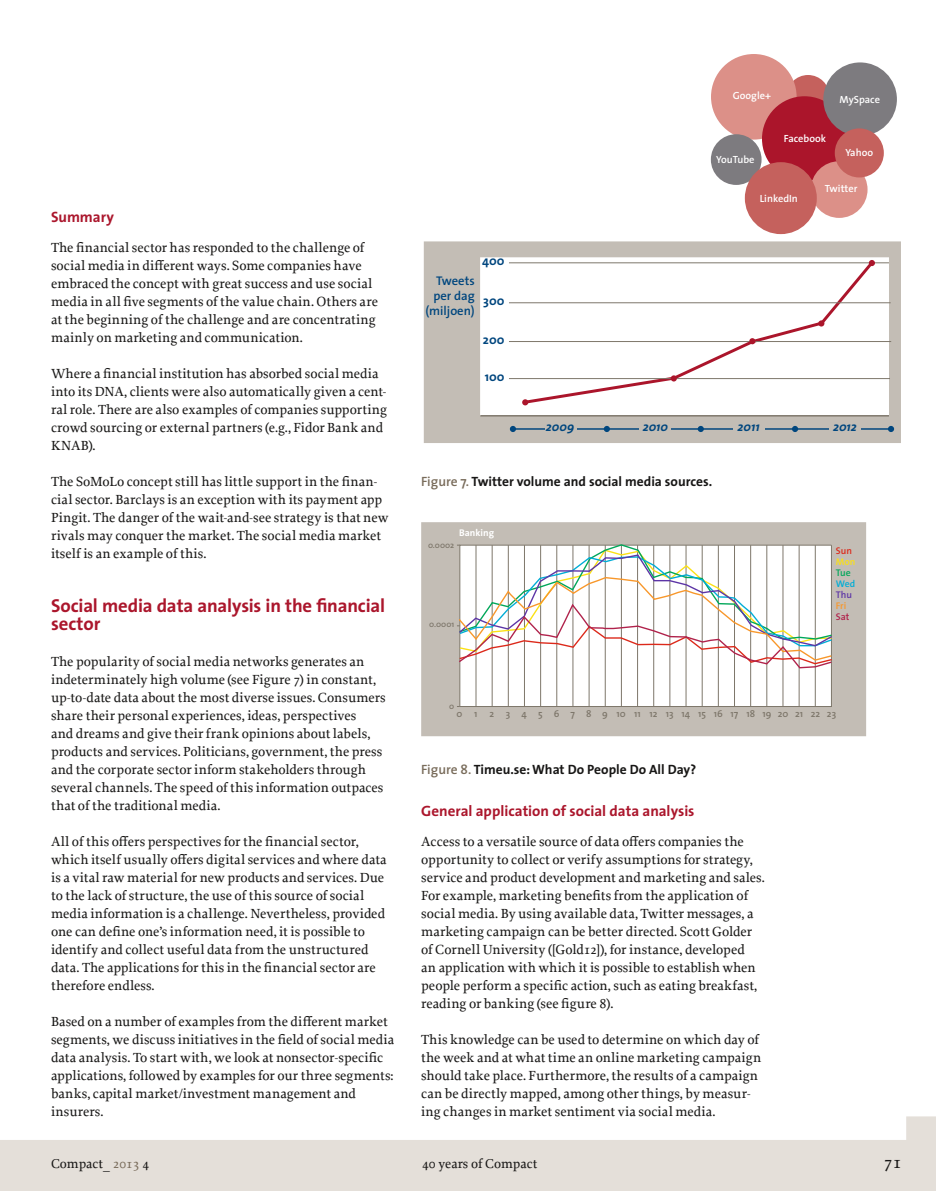
<style>
.page{position:relative;width:936px;height:1191px;background:#fff}
.page>*{position:absolute;margin:0;border:0;box-sizing:border-box;transform-origin:0 0}
.t1{font:700 18.75px/18px "The Sans";letter-spacing:-.01em;color:#ab162c}
.t2{font:500 18px "Proforma";color:#181716}
.t3{font:700 15px "The Sans";color:#ab162c}
.t4{font:500 13.8px/18px "Proforma";color:#181716}
.t5{font:700 13.5px "The Sans";color:#181716}
.t6{font:500 13.5px "Proforma";color:#181716}
.t7{font:600 12.6px/14.9px "The Sans";color:#00467e;text-align:right}
.t8{font:italic 700 12.6px "The Sans";color:#00467e}
.t9{font:700 12.6px "The Sans";color:#00467e}
.t10{font:600 10.35px "The Sans";color:#fff}
.t11{font:600 9.75px "The Sans";color:#7e776b}
.t12{font:700 9.75px "The Sans";color:#fff}
.t13{font:600 9.75px "The Sans";color:#dc291a}
.t14{font:600 9.75px "The Sans";color:#fbe115}
.t15{font:600 9.75px "The Sans";color:#00a759}
.t16{font:600 9.75px "The Sans";color:#00add6}
.t17{font:600 9.75px "The Sans";color:#5d35a6}
.t18{font:600 9.75px "The Sans";color:#f8972a}
.t19{font:600 9.75px "The Sans";color:#b0224b}
.t20{font:600 8.4px "The Sans";color:#7e776b}
.s1{font-weight:600;color:#796c5b}
.s2{color:#796c5b}
</style>
<div class="page">
<svg style="left:0;top:1116px;width:935px;height:75px;fill:#e4dfd9"></svg>
<svg style="left:424px;top:241px;width:476px;height:202px;fill:#c3bdb5"></svg>
<div style="left:786px;top:75px;width:43px;height:43px;background:#c5615d;border-radius:50%"></div>
<div style="left:711px;top:54px;width:85px;height:86px;background:#dc9088;border-radius:50%"></div>
<hr style="left:513px;top:428px;width:379px;height:2px;background:#00467e">
<div style="left:545px;top:423px;width:31px;height:11px;background:#c3bdb5"></div>
<div style="left:639px;top:423px;width:32px;height:11px;background:#c3bdb5"></div>
<div style="left:733px;top:423px;width:31px;height:11px;background:#c3bdb5"></div>
<div style="left:829px;top:423px;width:31px;height:11px;background:#c3bdb5"></div>
<div style="left:762px;top:96px;width:85px;height:85px;background:#ab152b;border-radius:50%"></div>
<div style="left:823px;top:62px;width:73px;height:74px;background:#7d7b7f;border-radius:50%"></div>
<div style="left:710px;top:134px;width:51px;height:51px;background:#7d7b7f;border-radius:50%"></div>
<div style="left:810px;top:161px;width:57px;height:57px;background:#dc9088;border-radius:50%"></div>
<div style="left:744px;top:162px;width:72px;height:72px;background:#c5615d;border-radius:50%"></div>
<div style="left:834px;top:128px;width:49px;height:49px;background:#c5615d;border-radius:50%"></div>
<svg style="left:523px;top:258px;width:353px;height:147px"></svg>
<hr style="left:509px;top:262px;width:379px;height:1px;background:#7e776b">
<hr style="left:509px;top:302px;width:381px;height:1px;background:#7e776b">
<hr style="left:509px;top:341px;width:382px;height:1px;background:#7e776b">
<hr style="left:509px;top:378px;width:380px;height:1px;background:#7e776b">
<hr style="left:480px;top:415px;width:408px;height:1px;background:#7e776b">
<svg style="left:510px;top:426px;width:6px;height:6px"></svg>
<div style="left:603px;top:426px;width:7px;height:6px;background:#00467e;border-radius:50%"></div>
<svg style="left:697px;top:426px;width:6px;height:6px"></svg>
<svg style="left:792px;top:426px;width:6px;height:6px"></svg>
<div style="left:887px;top:426px;width:7px;height:6px;background:#00467e;border-radius:50%"></div>
<svg style="left:522px;top:399px;width:6px;height:6px"></svg>
<svg style="left:670px;top:375px;width:6px;height:6px"></svg>
<svg style="left:749px;top:338px;width:6px;height:6px"></svg>
<svg style="left:818px;top:320px;width:6px;height:6px"></svg>
<svg style="left:868px;top:260px;width:6px;height:6px"></svg>
<div style="left:421px;top:522px;width:445px;height:214px;background:#c3bdb5"></div>
<svg style="left:459px;top:669px;width:373px;height:38px"></svg>
<svg style="left:457px;top:543px;width:376px;height:126px"></svg>
<p class="t3" style="left:51px;top:204px;width:64px">Summary</p>
<p class="t4" style="left:51px;top:238px;width:328px">The financial sector has responded to the challenge of social media in different ways. Some companies have embraced the concept with great success and use social media in all five segments of the value chain. Others are at the beginning of the challenge and are concentrating mainly on marketing and communication.</p>
<p class="t4" style="left:51px;top:364px;width:337px">Where a financial institution has absorbed social media into its DNA, clients were also automatically given a cent‑ ral role. There are also examples of companies supporting crowd sourcing or external partners (e.g., Fidor Bank and KNAB).</p>
<p class="t4" style="left:51px;top:472px;width:339px">The SoMoLo concept still has little support in the finan‑ cial sector. Barclays is an exception with its payment app Pingit. The danger of the wait-and-see strategy is that new rivals may conquer the market. The social media market itself is an example of this.</p>
<h1 class="t1" style="left:51px;top:596px;width:335px">Social media data analysis in the financial sector</h1>
<p class="t4" style="left:51px;top:652px;width:336px">The popularity of social media networks generates an indeterminately high volume (see Figure 7) in constant, up-to-date data about the most diverse issues. Consumers share their personal experiences, ideas, perspectives<br>and dreams and give their frank opinions about labels, products and services. Politicians, government, the press and the corporate sector inform stakeholders through several channels. The speed of this information outpaces that of the traditional media.</p>
<p class="t4" style="left:51px;top:832px;width:337px">All of this offers perspectives for the financial sector, which itself usually offers digital services and where data is a vital raw material for new products and services. Due to the lack of structure, the use of this source of social media information is a challenge. Nevertheless, provided one can define one’s information need, it is possible to identify and collect useful data from the unstructured data. The applications for this in the financial sector are therefore endless.</p>
<p class="t4" style="left:51px;top:1012px;width:345px">Based on a number of examples from the different market segments, we discuss initiatives in the field of social media data analysis. To start with, we look at nonsector-specific applications, followed by examples for our three segments: banks, capital market/investment management and insurers.</p>
<p class="t9" style="left:482px;top:250px;width:24px">400</p>
<p class="t9" style="left:483px;top:291px;width:23px">300</p>
<p class="t9" style="left:483px;top:329px;width:23px">200</p>
<p class="t9" style="left:484px;top:366px;width:21px">100</p>
<p class="t7" style="left:425px;top:273px;width:51px">Tweets per dag (miljoen)</p>
<p class="t10" style="left:732px;top:87px;width:40px">Google+</p>
<p class="t10" style="left:839px;top:91px;width:42px">MySpace</p>
<p class="t10" style="left:783px;top:130px;width:44px">Facebook</p>
<p class="t10" style="left:845px;top:144px;width:29px">Yahoo</p>
<p class="t10" style="left:824px;top:180px;width:34px">Twitter</p>
<p class="t10" style="left:759px;top:189px;width:40px">LinkedIn</p>
<p class="t10" style="left:716px;top:151px;width:40px">YouTube</p>
<p class="t8" style="left:546px;top:416px;width:30px">2009</p>
<p class="t8" style="left:642px;top:416px;width:27px">2010</p>
<p class="t8" style="left:737px;top:416px;width:23px">2011</p>
<p class="t8" style="left:833px;top:416px;width:25px">2012</p>
<p class="t5" style="left:421px;top:470px;width:292px"><span class="s1">Figure 7.</span> Twitter volume and social media sources.</p>
<p class="t12" style="left:459px;top:524px;width:36px">Banking</p>
<p class="t20" style="left:428px;top:538px;width:28px">0.0002</p>
<p class="t20" style="left:429px;top:617px;width:27px">0.0001</p>
<p class="t13" style="left:835px;top:542px;width:18px">Sun</p>
<p class="t14" style="left:835px;top:553px;width:21px">Mon</p>
<p class="t15" style="left:835px;top:564px;width:16px">Tue</p>
<p class="t16" style="left:835px;top:575px;width:21px">Wed</p>
<p class="t17" style="left:835px;top:586px;width:18px">Thu</p>
<p class="t18" style="left:835px;top:597px;width:12px">Fri</p>
<p class="t19" style="left:835px;top:608px;width:15px">Sat</p>
<p class="t20" style="left:449px;top:699px;width:7px">0</p>
<p class="t11" style="left:456px;top:706px;width:7px">0</p>
<p class="t11" style="left:474px;top:705px;width:363px">1 2 3 4 5 6 7 8 9 1011 121314151617181920212223</p>
<p class="t5" style="left:421px;top:758px;width:276px"><span class="s1">Figure 8.</span> Timeu.se: What Do People Do All Day?</p>
<p class="t3" style="left:421px;top:798px;width:275px">General application of social data analysis</p>
<p class="t4" style="left:421px;top:832px;width:345px">Access to a versatile source of data offers companies the opportunity to collect or verify assumptions for strategy, service and product development and marketing and sales.<br>For example, marketing benefits from the application of social media. By using available data, Twitter messages, a marketing campaign can be better directed. Scott Golder of Cornell University ([Gold12]), for instance, developed<br>an application with which it is possible to establish when people perform a specific action, such as eating breakfast, reading or banking (see figure 8).</p>
<p class="t4" style="left:421px;top:1030px;width:341px">This knowledge can be used to determine on which day of the week and at what time an online marketing campaign should take place. Furthermore, the results of a campaign can be directly mapped, among other things, by measur‑ ing changes in market sentiment via social media.</p>
<p class="t6" style="left:51px;top:1155px;width:100px">Compact_ <span class="s2">2013</span> 4</p>
<p class="t6" style="left:422px;top:1155px;width:117px">40 years of Compact</p>
<h2 class="t2" style="left:883px;top:1151px;width:19px">71</h2>
</div>
